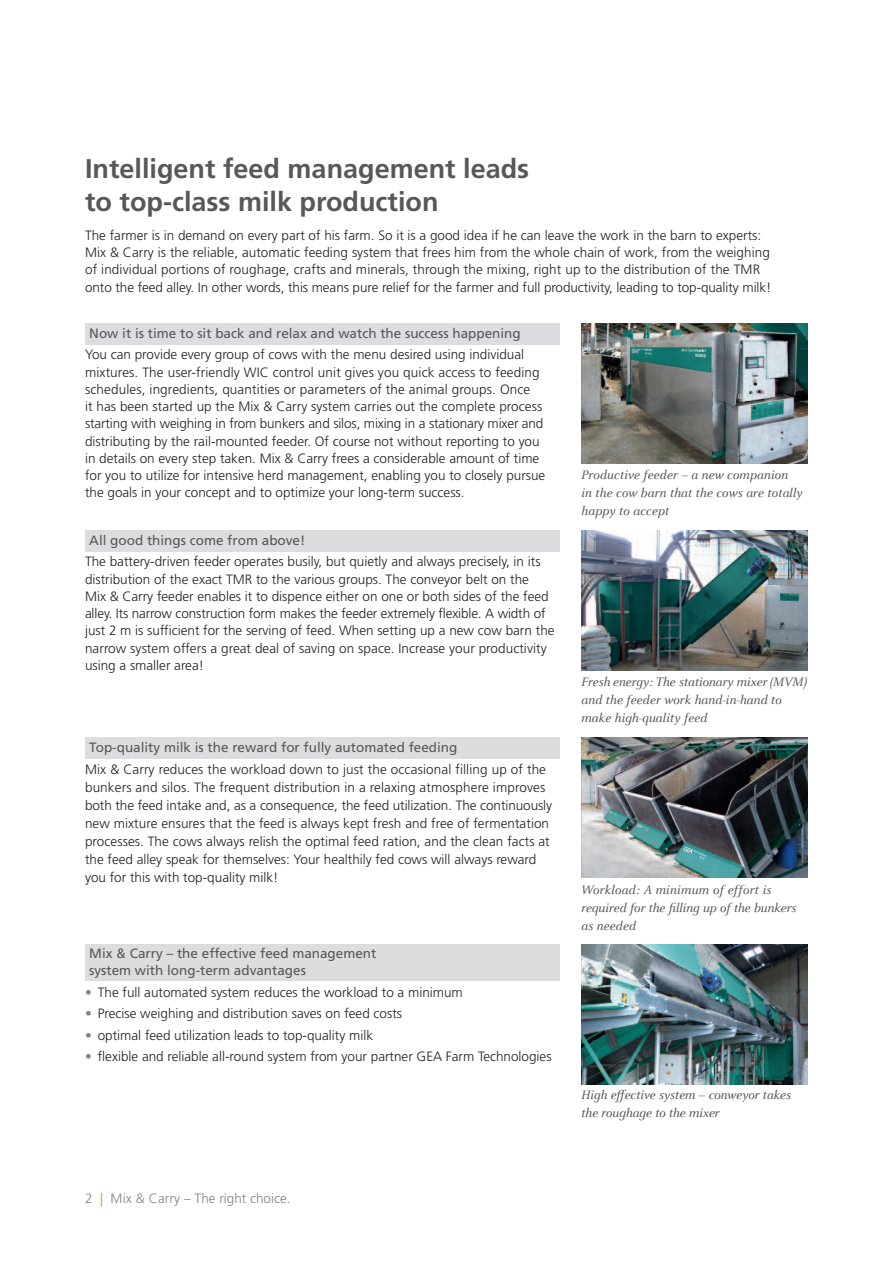
<style>
.page{position:relative;width:893px;height:1263px;background:#fff}
.page>*{position:absolute;margin:0;border:0;box-sizing:border-box;transform-origin:0 0}
.t1{font:700 27px/33px "Frutiger LT Com";color:#57585a}
.t2{font:300 13.5px/17.2px "Frutiger LT Com";color:#231f20}
.t3{font:italic 13.5px/18px "Celeste OT";color:#57585a}
.t4{font:13.5px/17.2px "Frutiger LT Com";color:#57585a}
.t5{font:300 13.5px "Frutiger LT Com";color:#808285}
.s1{color:#808285}
.s2{color:#f48026}
</style>
<div class="page">
<div style="left:85px;top:944px;width:475px;height:36px;background:#dcdddf"></div>
<div style="left:85px;top:737px;width:475px;height:21px;background:#dcdddf"></div>
<div style="left:85px;top:530px;width:475px;height:22px;background:#dcdddf"></div>
<div style="left:85px;top:323px;width:475px;height:21px;background:#dcdddf"></div>
<img style="left:581px;top:530px;width:227px;height:141px">
<img style="left:581px;top:323px;width:227px;height:140px">
<img style="left:581px;top:737px;width:227px;height:140px">
<img style="left:581px;top:944px;width:227px;height:140px">
<h1 class="t1" style="left:85px;top:152px;width:446px">Intelligent feed management leads to top-class milk production</h1>
<p class="t2" style="left:85px;top:227px;width:688px">The farmer is in demand on every part of his farm. So it is a good idea if he can leave the work in the barn to experts:<br>Mix &amp; Carry is the reliable, automatic feeding system that frees him from the whole chain of work, from the weighing of individual portions of roughage, crafts and minerals, through the mixing, right up to the distribution of the TMR onto the feed alley. In other words, this means pure relief for the farmer and full productivity, leading to top-quality milk!</p>
<p class="t4" style="left:89px;top:324px;width:433px">Now it is time to sit back and relax and watch the success happening</p>
<p class="t2" style="left:85px;top:346px;width:462px">You can provide every group of cows with the menu desired using individual mixtures. The user-friendly WIC control unit gives you quick access to feeding schedules, ingredients, quantities or parameters of the animal groups. Once<br>it has been started up the Mix &amp; Carry system carries out the complete process starting with weighing in from bunkers and silos, mixing in a stationary mixer and distributing by the rail-mounted feeder. Of course not without reporting to you in details on every step taken. Mix &amp; Carry frees a considerable amount of time for you to utilize for intensive herd management, enabling you to closely pursue the goals in your concept and to optimize your long-term success.</p>
<p class="t4" style="left:89px;top:531px;width:218px">All good things come from above!</p>
<p class="t2" style="left:85px;top:553px;width:471px">The battery-driven feeder operates busily, but quietly and always precisely, in its distribution of the exact TMR to the various groups. The conveyor belt on the<br>Mix &amp; Carry feeder enables it to dispence either on one or both sides of the feed alley. Its narrow construction form makes the feeder extremely flexible. A width of just 2 m is sufficient for the serving of feed. When setting up a new cow barn the narrow system offers a great deal of saving on space. Increase your productivity using a smaller area!</p>
<p class="t4" style="left:89px;top:739px;width:370px">Top-quality milk is the reward for fully automated feeding</p>
<p class="t2" style="left:85px;top:760px;width:469px;line-height:18px">Mix &amp; Carry reduces the workload down to just the occasional filling up of the bunkers and silos. The frequent distribution in a relaxing atmosphere improves both the feed intake and, as a consequence, the feed utilization. The continuously new mixture ensures that the feed is always kept fresh and free of fermentation processes. The cows always relish the optimal feed ration, and the clean facts at the feed alley speak for themselves: Your healthily fed cows will always reward you for this with top-quality milk!</p>
<p class="t4" style="left:89px;top:945px;width:289px">Mix &amp; Carry – the effective feed management system with long-term advantages</p>
<p class="t2" style="left:85px;top:983px;width:379px"><span class="s1">•</span> The full automated system reduces the workload to a minimum</p>
<p class="t2" style="left:85px;top:1005px;width:319px"><span class="s1">•</span> Precise weighing and distribution saves on feed costs</p>
<p class="t2" style="left:85px;top:1026px;width:290px"><span class="s1">•</span> optimal feed utilization leads to top-quality milk</p>
<p class="t2" style="left:85px;top:1048px;width:468px"><span class="s1">•</span> flexible and reliable all-round system from your partner GEA Farm Technologies</p>
<p class="t3" style="left:581px;top:467px;width:223px">Productive feeder – a new companion<br>in the cow barn that the cows are totally happy to accept</p>
<p class="t3" style="left:581px;top:674px;width:228px">Fresh energy: The stationary mixer(MVM) and the feeder work hand-in-hand to make high-quality feed</p>
<p class="t3" style="left:581px;top:881px;width:217px">Workload: A minimum of effort is required for the filling up of the bunkers as needed</p>
<p class="t3" style="left:581px;top:1087px;width:211px">High effective system – conweyor takes the roughage to the mixer</p>
<p class="t5" style="left:85px;top:1191px;width:207px">2 <span class="s2">|</span> Mix &amp; Carry – The right choice.</p>
</div>
